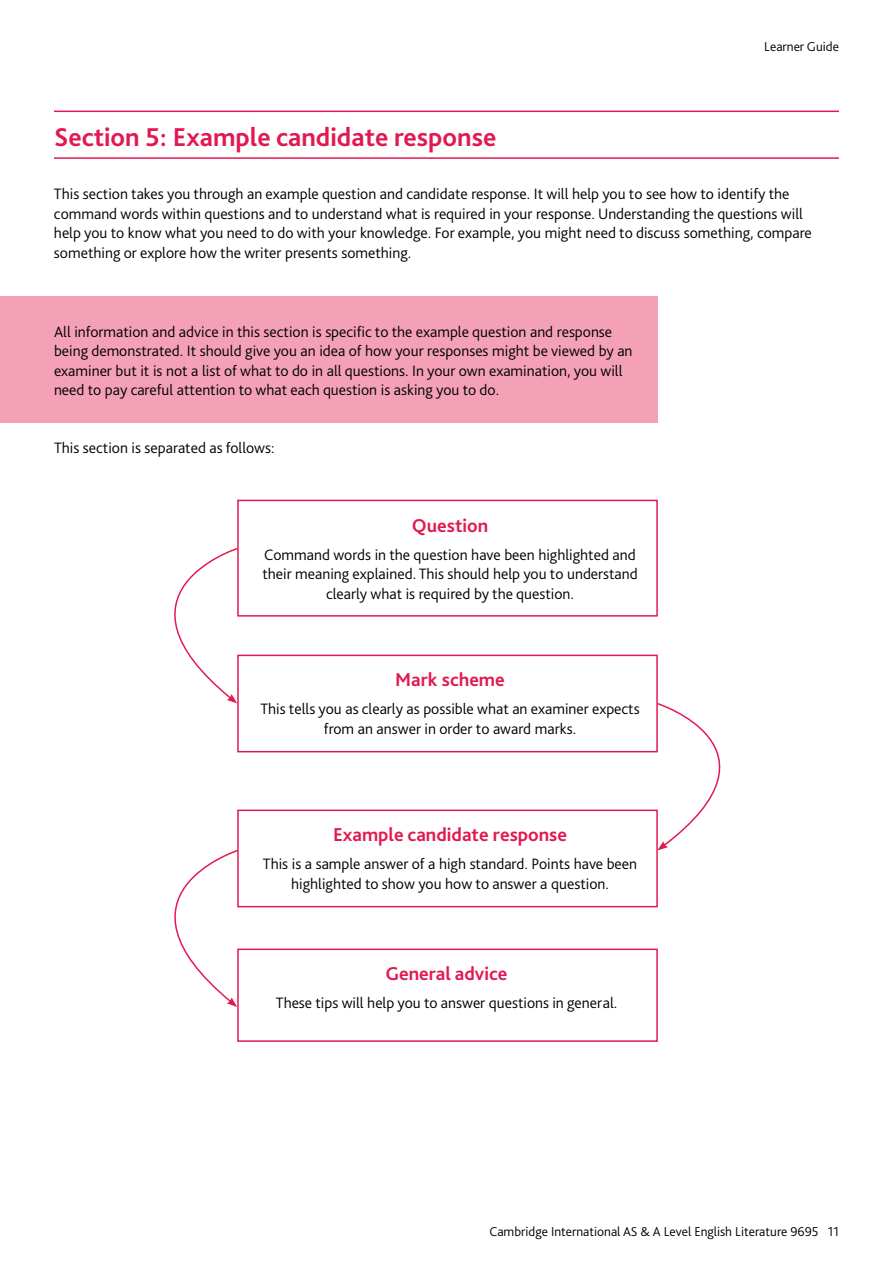
<style>
.page{position:relative;width:893px;height:1263px;background:#fff}
.page>*{position:absolute;margin:0;border:0;box-sizing:border-box;transform-origin:0 0}
.t1{font:700 27px "Bliss Pro";color:#e21951}
.t2{font:700 19.5px "Bliss Pro";color:#e21951}
.t3{font:300 15.75px/19.5px "Bliss Pro";color:#000;text-align:center}
.t4{font:300 13.5px "Bliss Pro";color:#000}
</style>
<div class="page">
<div style="left:237px;top:948px;width:421px;height:94px;border:2px solid #e21951"></div>
<div style="left:0;top:296px;width:658px;height:127px;background:#f4a1b8"></div>
<div style="left:237px;top:809px;width:421px;height:98px;border:2px solid #e21951"></div>
<div style="left:237px;top:655px;width:421px;height:97px;border:2px solid #e21951"></div>
<div style="left:237px;top:500px;width:421px;height:117px;border:2px solid #e21951"></div>
<svg style="left:174px;top:547px;width:65px;height:156px"></svg>
<svg style="left:656px;top:702px;width:65px;height:148px"></svg>
<svg style="left:174px;top:849px;width:65px;height:158px"></svg>
<hr style="left:54px;top:111px;width:785px;height:1px;background:#e21951">
<hr style="left:54px;top:157px;width:785px;height:2px;background:#e21951">
<p class="t4" style="left:764px;top:38px;width:76px">Learner Guide</p>
<h1 class="t1" style="left:54px;top:120px;width:444px">Section 5: Example candidate response</h1>
<p class="t3" style="left:54px;top:184px;width:759px;text-align:left">This section takes you through an example question and candidate response. It will help you to see how to identify the command words within questions and to understand what is required in your response. Understanding the questions will help you to know what you need to do with your knowledge. For example, you might need to discuss something, compare something or explore how the writer presents something.</p>
<p class="t3" style="left:54px;top:322px;width:580px;text-align:left">All information and advice in this section is specific to the example question and response being demonstrated. It should give you an idea of how your responses might be viewed by an examiner but it is not a list of what to do in all questions. In your own examination, you will need to pay careful attention to what each question is asking you to do.</p>
<p class="t3" style="left:54px;top:438px;width:222px">This section is separated as follows:</p>
<p class="t2" style="left:412px;top:513px;width:78px">Question</p>
<p class="t3" style="left:262px;top:544px;width:377px">Command words in the question have been highlighted and their meaning explained. This should help you to understand clearly what is required by the question.</p>
<p class="t2" style="left:395px;top:668px;width:111px">Mark scheme</p>
<p class="t3" style="left:260px;top:699px;width:381px">This tells you as clearly as possible what an examiner expects from an answer in order to award marks.</p>
<p class="t2" style="left:333px;top:823px;width:235px">Example candidate response</p>
<p class="t3" style="left:263px;top:854px;width:376px">This is a sample answer of a high standard. Points have been highlighted to show you how to answer a question.</p>
<p class="t2" style="left:385px;top:962px;width:123px">General advice</p>
<p class="t3" style="left:276px;top:993px;width:343px">These tips will help you to answer questions in general.</p>
<p class="t4" style="left:489px;top:1223px;width:351px">Cambridge International AS &amp; A Level English Literature 9695 11</p>
</div>
